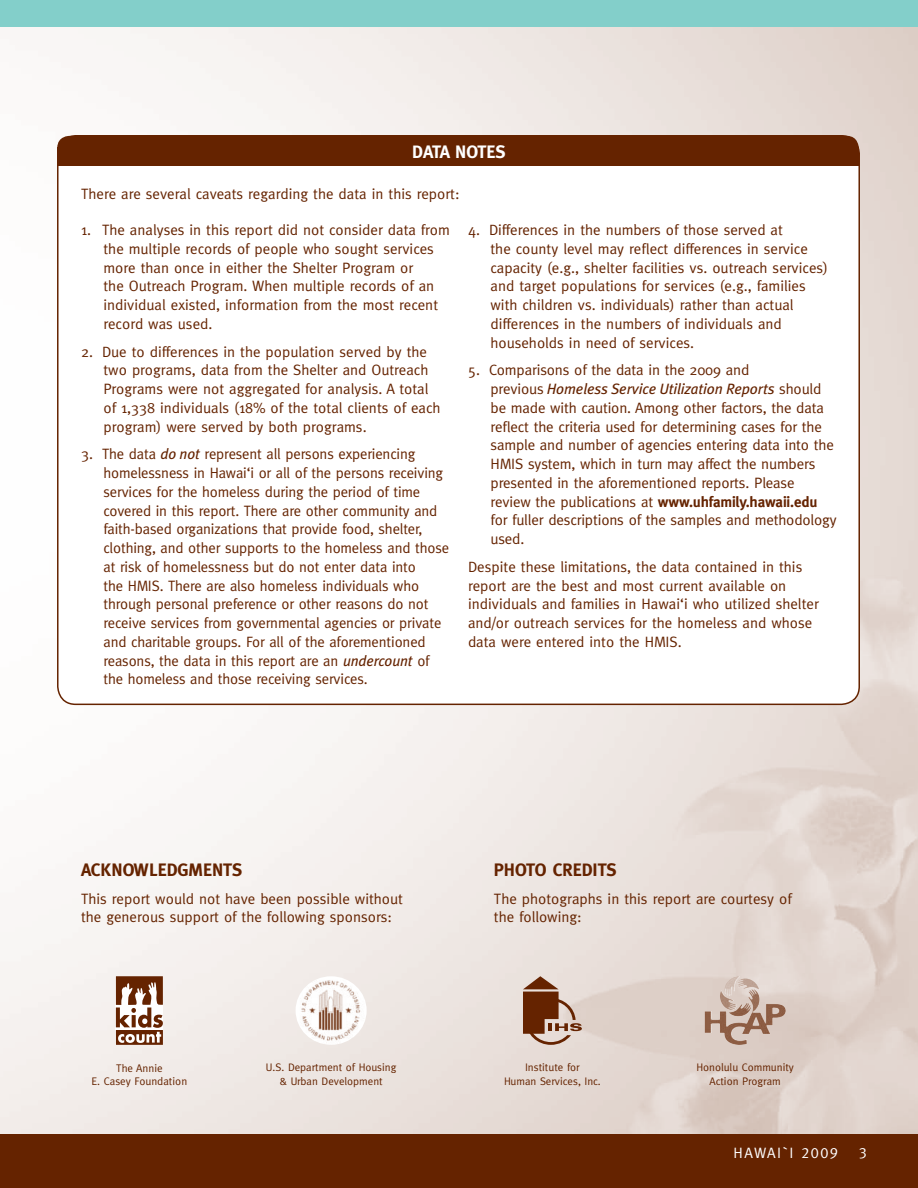
<style>
.page{position:relative;width:918px;height:1188px;background:#fff}
.page>*{position:absolute;margin:0;border:0;box-sizing:border-box;transform-origin:0 0}
.t1{font:700 18px "Meta";color:#652300}
.t2{font:700 18px "Meta";color:#fff}
.t3{font:15px/18.8px "Meta";color:#652300}
.t4{font:italic 15px "Meta Plus";letter-spacing:-.01em;color:#652300}
.t5{font:15px "Meta Caps";letter-spacing:.1em;color:#fff}
.t6{font:11.1px/12.8px "Meta";color:#652300;text-align:center}
.t7{font:10.95px/13.5px "Meta";color:#652300;text-align:center}
.s1{font-family:"Meta Plus";font-style:italic}
.s2{font-family:"Meta";font-style:normal}
.s3{font-weight:700}
</style>
<div class="page">
<img style="left:0;top:27px;width:918px;height:1107px">
<div style="left:0;top:1134px;width:918px;height:54px;background:#652300"></div>
<img style="left:296px;top:976px;width:71px;height:69px">
<div style="left:0;top:0;width:918px;height:27px;background:#83cfca"></div>
<svg style="left:523px;top:976px;width:59px;height:69px;background:#aa8673"></svg>
<img style="left:724px;top:976px;width:14px;height:20px">
<svg style="left:116px;top:976px;width:47px;height:69px"></svg>
<div style="left:58px;top:136px;width:801px;height:568px;background:#fff;border-radius:18px"></div>
<div style="left:57px;top:136px;width:802px;height:25px;background:#652300;border-radius:12px"></div>
<div style="left:57px;top:147px;width:802px;height:19px;background:#652300"></div>
<p class="t2" style="left:412px;top:142px;width:95px">DATA NOTES</p>
<p class="t3" style="left:81px;top:184px;width:380px">There are several caveats regarding the data in this report:</p>
<p class="t3" style="left:104px;top:220px;width:348px;text-indent:-22px">1. The analyses in this report did not consider data from the multiple records of people who sought services more than once in either the Shelter Program or<br>the Outreach Program. When multiple records of an individual existed, information from the most recent record was used.</p>
<p class="t3" style="left:104px;top:342px;width:339px;text-indent:-22px">2. Due to differences in the population served by the two programs, data from the Shelter and Outreach Programs were not aggregated for analysis. A total of 1,338 individuals (18% of the total clients of each program) were served by both programs.</p>
<p class="t3" style="left:103px;top:445px;width:347px;text-indent:-22px">3. The data <span class="s1">do not</span> represent all persons experiencing homelessness in Hawai‘i or all of the persons receiving services for the homeless during the period of time covered in this report. There are other community and faith-based organizations that provide food, shelter, clothing, and other supports to the homeless and those at risk of homelessness but do not enter data into<br>the HMIS. There are also homeless individuals who through personal preference or other reasons do not receive services from governmental agencies or private and charitable groups. For all of the aforementioned reasons, the data in this report are an <span class="s1">undercount</span> of the homeless and those receiving services.</p>
<p class="t3" style="left:490px;top:220px;width:339px;text-indent:-22px">4. Differences in the numbers of those served at<br>the county level may reflect differences in service capacity (e.g., shelter facilities vs. outreach services) and target populations for services (e.g., families with children vs. individuals) rather than actual differences in the numbers of individuals and households in need of services.</p>
<p class="t3" style="left:468px;top:361px;width:283px">5. Comparisons of the data in the 2009 and</p>
<p class="t4" style="left:490px;top:380px;width:333px"><span class="s2">previous</span> Homeless Service Utilization Reports <span class="s2">should</span></p>
<p class="t3" style="left:491px;top:398px;width:348px">be made with caution. Among other factors, the data reflect the criteria used for determining cases for the sample and number of agencies entering data into the HMIS system, which in turn may affect the numbers presented in the aforementioned reports. Please review the publications at <span class="s3">WWW.UHFAMILY.HAWAII.EDU </span>for fuller descriptions of the samples and methodology used.</p>
<p class="t3" style="left:468px;top:557px;width:352px">Despite these limitations, the data contained in this report are the best and most current available on individuals and families in Hawai‘i who utilized shelter and/or outreach services for the homeless and whose data were entered into the HMIS.</p>
<p class="t1" style="left:81px;top:859px;width:163px">ACKNOWLEDGMENTS</p>
<p class="t3" style="left:81px;top:889px;width:324px">This report would not have been possible without the generous support of the following sponsors:</p>
<p class="t1" style="left:494px;top:859px;width:125px">PHOTO CREDITS</p>
<p class="t3" style="left:494px;top:889px;width:299px">The photographs in this report are courtesy of the following:</p>
<p class="t6" style="left:92px;top:1061px;width:97px">The Annie<br>E. Casey Foundation</p>
<p class="t7" style="left:266px;top:1060px;width:132px">U.S. Department of Housing &amp; Urban Development</p>
<p class="t7" style="left:696px;top:1060px;width:99px">Honolulu Community<br>Action Program</p>
<p class="t7" style="left:504px;top:1060px;width:98px">Institute for<br>Human Services, Inc.</p>
<p class="t5" style="left:734px;top:1144px;width:106px">HAWAI`I 2009</p>
<p class="t5" style="left:859px;top:1144px;width:10px">3</p>
</div>
